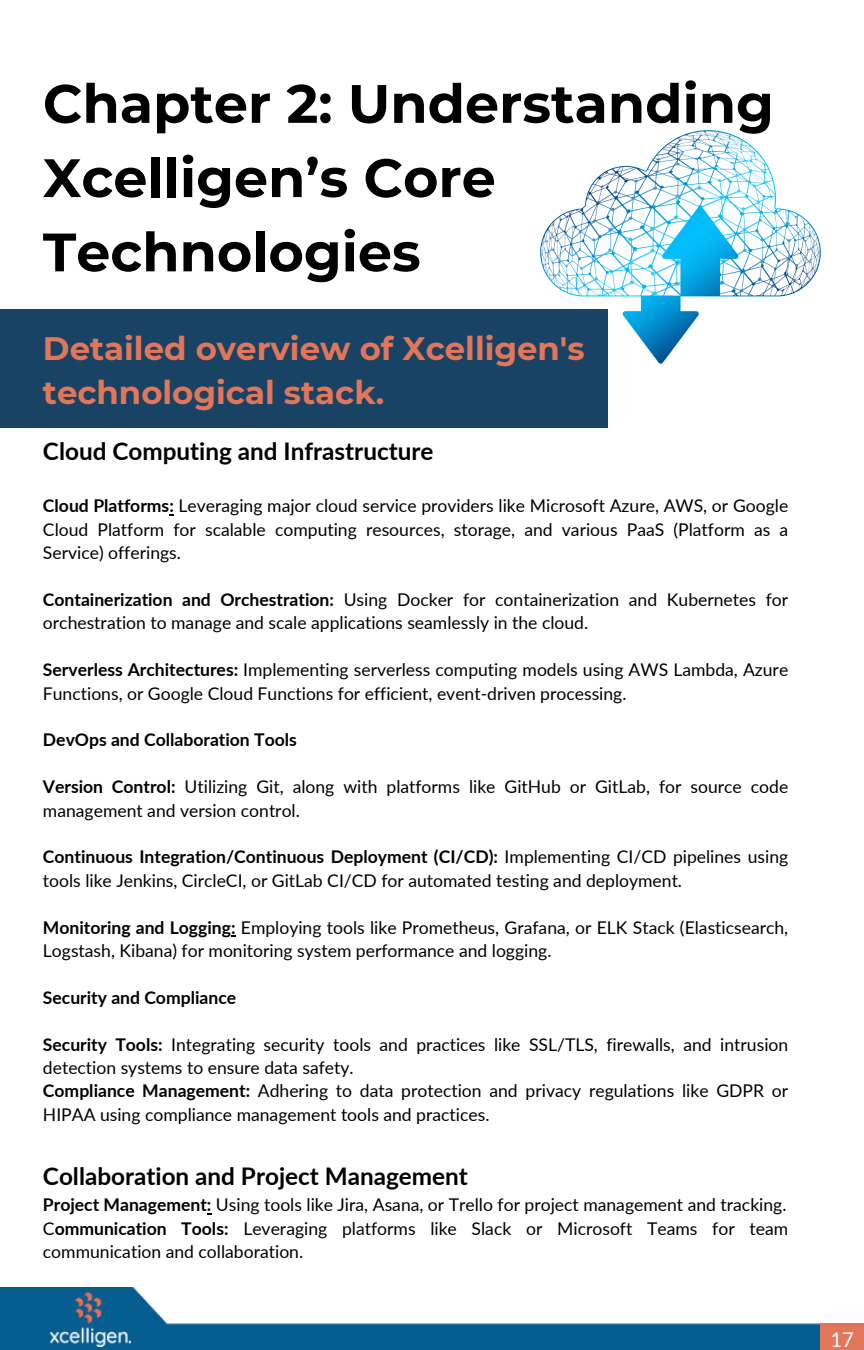
<style>
.page{position:relative;width:864px;height:1350px;background:#fff}
.page>*{position:absolute;margin:0;border:0;box-sizing:border-box;transform-origin:0 0}
.t1{font:700 54px/74.2px "Montserrat";color:#000}
.t2{font:700 32.4px/43.9px "Montserrat";color:#e2765a}
.t3{font:700 24.3px "Lato";color:#000}
.t4{font:20.25px "Lato";color:#fff}
.t5{font:17.55px/23.4px "Lato";color:#000}
.t6{font:700 17.55px "Lato";color:#000}
.s1{font-weight:700}
</style>
<div class="page">
<div style="left:0;top:309px;width:608px;height:119px;background:#194364"></div>
<img style="left:540px;top:131px;width:280px;height:233px">
<img style="left:0;top:1287px;width:820px;height:63px">
<img style="left:51px;top:1293px;width:79px;height:54px">
<div style="left:820px;top:1323px;width:44px;height:27px;background:#e2765a"></div>
<p class="t1" style="left:43px;top:66px;width:732px">Chapter 2: Understanding<br>Xcelligen’s Core<br>Technologies</p>
<p class="t2" style="left:43px;top:327px;width:543px">Detailed overview of Xcelligen's technological stack.</p>
<p class="t3" style="left:43px;top:436px;width:392px">Cloud Computing and Infrastructure</p>
<p class="t5" style="left:43px;top:494px;width:747px;text-align:justify"><span class="s1">Cloud Platforms:</span> Leveraging major cloud service providers like Microsoft Azure, AWS, or Google Cloud Platform for scalable computing resources, storage, and various PaaS (Platform as a Service) offerings.</p>
<p class="t5" style="left:43px;top:588px;width:747px"><span class="s1">Containerization and Orchestration:</span> Using Docker for containerization and Kubernetes for orchestration to manage and scale applications seamlessly in the cloud.</p>
<p class="t5" style="left:43px;top:658px;width:747px"><span class="s1">Serverless Architectures:</span> Implementing serverless computing models using AWS Lambda, Azure<br>Functions, or Google Cloud Functions for efficient, event-driven processing.</p>
<p class="t6" style="left:43px;top:729px;width:255px">DevOps and Collaboration Tools</p>
<p class="t5" style="left:43px;top:775px;width:747px"><span class="s1">Version Control:</span> Utilizing Git, along with platforms like GitHub or GitLab, for source code management and version control.</p>
<p class="t5" style="left:43px;top:845px;width:747px"><span class="s1">Continuous Integration/Continuous Deployment (CI/CD):</span> Implementing CI/CD pipelines using tools like Jenkins, CircleCI, or GitLab CI/CD for automated testing and deployment.</p>
<p class="t5" style="left:43px;top:915px;width:747px"><span class="s1">Monitoring and Logging:</span> Employing tools like Prometheus, Grafana, or ELK Stack (Elasticsearch,<br>Logstash, Kibana) for monitoring system performance and logging.</p>
<p class="t6" style="left:43px;top:986px;width:195px">Security and Compliance</p>
<p class="t5" style="left:43px;top:1032px;width:747px"><span class="s1">Security Tools:</span> Integrating security tools and practices like SSL/TLS, firewalls, and intrusion detection systems to ensure data safety.</p>
<p class="t5" style="left:43px;top:1079px;width:747px"><span class="s1">Compliance Management:</span> Adhering to data protection and privacy regulations like GDPR or<br>HIPAA using compliance management tools and practices.</p>
<p class="t3" style="left:43px;top:1161px;width:427px">Collaboration and Project Management</p>
<p class="t5" style="left:43px;top:1193px;width:745px"><span class="s1">Project Management:</span> Using tools like Jira, Asana, or Trello for project management and tracking.</p>
<p class="t5" style="left:43px;top:1216px;width:747px">C<span class="s1">ommunication Tools:</span> Leveraging platforms like Slack or Microsoft Teams for team communication and collaboration.</p>
<p class="t4" style="left:830px;top:1327px;width:25px">17</p>
</div>
